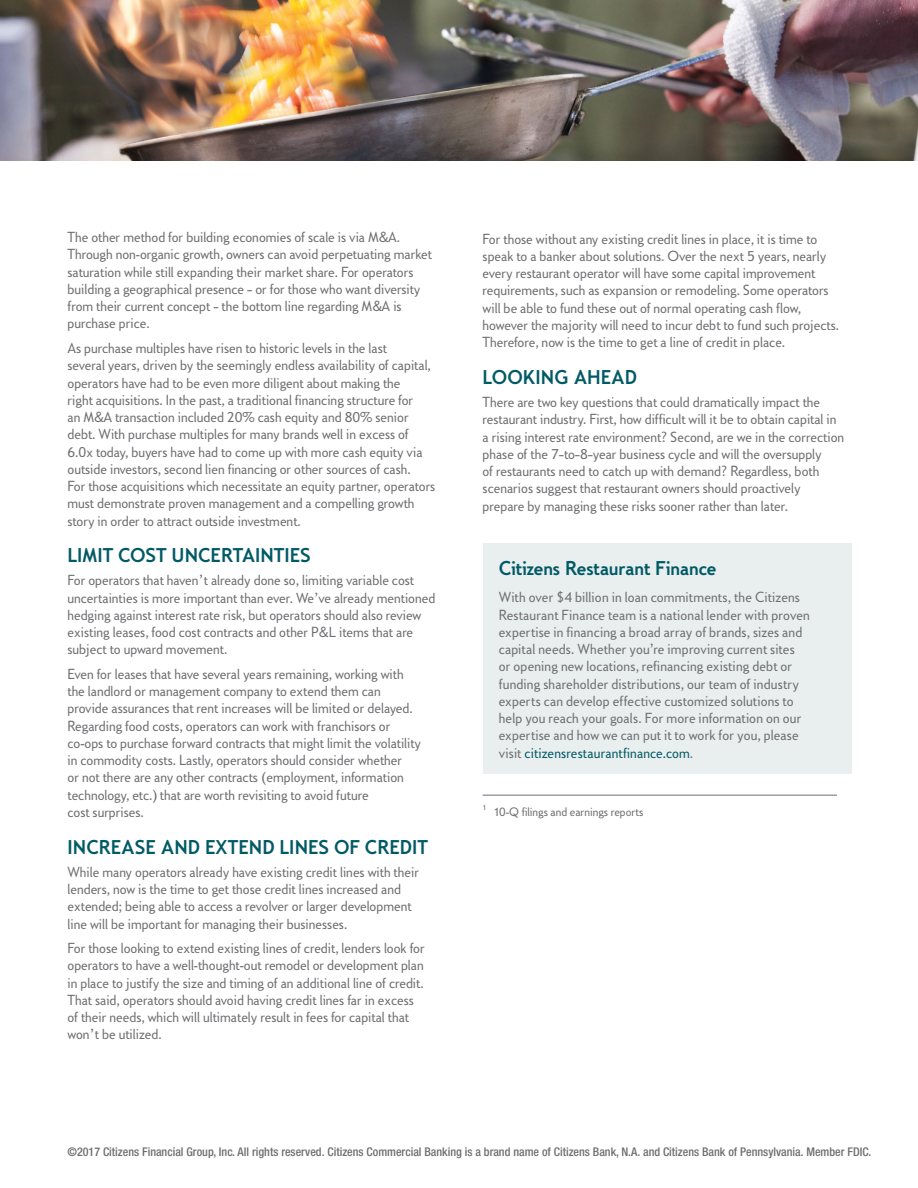
<style>
.page{position:relative;width:918px;height:1188px;background:#fff}
.page>*{position:absolute;margin:0;border:0;box-sizing:border-box;transform-origin:0 0}
.copy_head_1{font:700 19.5px "Citi Sans";color:#005a65}
.callout_head_PMS_547{font:700 19.5px "Citi Sans";letter-spacing:-.005em;color:#005a65}
.copy{font:14.25px/17.2px "Citi Sans";color:#6d6e71}
.about_citizens_copy{font:14.25px/17.2px "Citi Sans";letter-spacing:.01em;color:#6d6e71}
.t1{font:500 condensed 12px "Helvetica Neue LT Std";color:#6d6e71}
.t2{font:12px "Citi Sans";color:#6d6e71}
.t3{font:7.5px "Citi Sans";color:#6d6e71}
.s1{color:#005a65}
</style>
<div class="page">
<hr style="left:483px;top:795px;width:354px;height:1px;background:#6a6e78">
<div style="left:483px;top:544px;width:368px;height:230px;background:#e9eeef"></div>
<img style="left:0;top:0;width:918px;height:160px">
<p class="copy" style="left:68px;top:228px;width:366px">The other method for building economies of scale is via M&amp;A.<br>Through non-organic growth, owners can avoid perpetuating market saturation while still expanding their market share. For operators building a geographical presence – or for those who want diversity from their current concept – the bottom line regarding M&amp;A is purchase price.</p>
<p class="copy" style="left:68px;top:339px;width:369px">As purchase multiples have risen to historic levels in the last<br>several years, driven by the seemingly endless availability of capital, operators have had to be even more diligent about making the<br>right acquisitions. In the past, a traditional financing structure for<br>an M&amp;A transaction included 20% cash equity and 80% senior debt. With purchase multiples for many brands well in excess of 6.0x today, buyers have had to come up with more cash equity via outside investors, second lien financing or other sources of cash.<br>For those acquisitions which necessitate an equity partner, operators must demonstrate proven management and a compelling growth story in order to attract outside investment.</p>
<p class="copy_head_1" style="left:68px;top:543px;width:245px">LIMIT COST UNCERTAINTIES</p>
<p class="copy" style="left:68px;top:571px;width:369px">For operators that haven’t already done so, limiting variable cost uncertainties is more important than ever. We’ve already mentioned hedging against interest rate risk, but operators should also review existing leases, food cost contracts and other P&amp;L items that are subject to upward movement.</p>
<p class="copy" style="left:68px;top:665px;width:355px">Even for leases that have several years remaining, working with the landlord or management company to extend them can provide assurances that rent increases will be limited or delayed.<br>Regarding food costs, operators can work with franchisors or co-ops to purchase forward contracts that might limit the volatility in commodity costs. Lastly, operators should consider whether<br>or not there are any other contracts (employment, information technology, etc.) that are worth revisiting to avoid future<br>cost surprises.</p>
<p class="copy_head_1" style="left:68px;top:835px;width:362px">INCREASE AND EXTEND LINES OF CREDIT</p>
<p class="copy" style="left:68px;top:863px;width:353px">While many operators already have existing credit lines with their lenders, now is the time to get those credit lines increased and extended; being able to access a revolver or larger development line will be important for managing their businesses.</p>
<p class="copy" style="left:68px;top:939px;width:359px">For those looking to extend existing lines of credit, lenders look for operators to have a well-thought-out remodel or development plan in place to justify the size and timing of an additional line of credit.<br>That said, operators should avoid having credit lines far in excess of their needs, which will ultimately result in fees for capital that won’t be utilized.</p>
<p class="copy" style="left:483px;top:230px;width:358px">For those without any existing credit lines in place, it is time to speak to a banker about solutions. Over the next 5 years, nearly every restaurant operator will have some capital improvement requirements, such as expansion or remodeling. Some operators will be able to fund these out of normal operating cash flow, however the majority will need to incur debt to fund such projects.<br>Therefore, now is the time to get a line of credit in place.</p>
<p class="copy_head_1" style="left:483px;top:365px;width:156px">LOOKING AHEAD</p>
<p class="copy" style="left:483px;top:393px;width:363px">There are two key questions that could dramatically impact the restaurant industry. First, how difficult will it be to obtain capital in a rising interest rate environment? Second, are we in the correction phase of the 7–to–8–year business cycle and will the oversupply<br>of restaurants need to catch up with demand? Regardless, both scenarios suggest that restaurant owners should proactively prepare by managing these risks sooner rather than later.</p>
<p class="callout_head_PMS_547" style="left:499px;top:557px;width:219px">Citizens Restaurant Finance</p>
<p class="about_citizens_copy" style="left:499px;top:588px;width:312px">With over $4 billion in loan commitments, the Citizens Restaurant Finance team is a national lender with proven expertise in financing a broad array of brands, sizes and capital needs. Whether you’re improving current sites or opening new locations, refinancing existing debt or funding shareholder distributions, our team of industry experts can develop effective customized solutions to help you reach your goals. For more information on our expertise and how we can put it to work for you, please visit <span class="s1">citizensrestaurantfinance.com</span>.</p>
<p class="t3" style="left:483px;top:802px;width:6px">1</p>
<p class="t2" style="left:493px;top:804px;width:151px">10-Q filings and earnings reports</p>
<p class="t1" style="left:68px;top:1145px;width:805px">©2017 Citizens Financial Group, Inc. All rights reserved. Citizens Commercial Banking is a brand name of Citizens Bank, N.A. and Citizens Bank of Pennsylvania. Member FDIC.</p>
</div>
